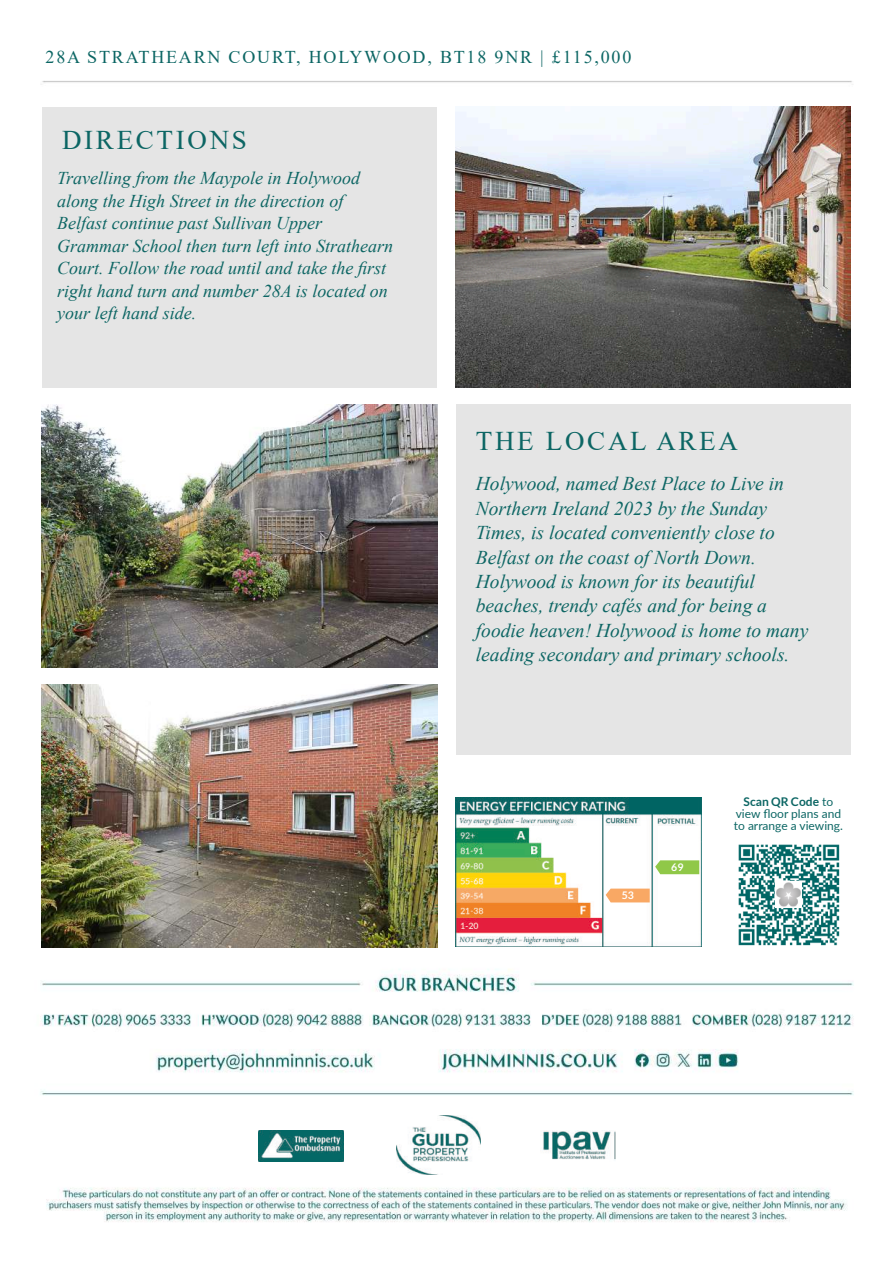
<style>
.page{position:relative;width:893px;height:1263px;background:#fff}
.page>*{position:absolute;margin:0;border:0;box-sizing:border-box;transform-origin:0 0}
.t1{font:27px "Times New Roman";letter-spacing:.1em;color:#0c6664}
.t2{font:italic 19.5px/24.5px "Times New Roman";color:#0d6664}
.t3{font:italic 18px/22.5px "Times New Roman";color:#0d6664}
.t4{font:18px "Times New Roman";letter-spacing:.1em;color:#0c6664}
.t5{font:12px/12px "Lato";color:#0c6664;text-align:center}
.t6{font:700 10.5px "Lato";color:#fff}
.s1{font-weight:700}
</style>
<div class="page">
<img style="left:40px;top:81px;width:814px;height:1141px">
<img style="left:540px;top:1130px;width:76px;height:32px">
<img style="left:258px;top:1130px;width:86px;height:32px">
<img style="left:397px;top:1115px;width:83px;height:59px">
<img style="left:734px;top:840px;width:108px;height:108px">
<img style="left:456px;top:797px;width:245px;height:149px">
<svg style="left:606px;top:888px;width:44px;height:14px"></svg>
<svg style="left:655px;top:860px;width:44px;height:14px"></svg>
<div style="left:43px;top:107px;width:394px;height:281px;background:#e5e5e5"></div>
<img style="left:456px;top:107px;width:394px;height:281px">
<img style="left:42px;top:404px;width:395px;height:264px">
<img style="left:42px;top:684px;width:395px;height:264px">
<div style="left:456px;top:404px;width:394px;height:350px;background:#e5e5e5"></div>
<p class="t4" style="left:46px;top:50px;width:587px">28A STRATHEARN COURT, HOLYWOOD, BT18 9NR | £115,000</p>
<h1 class="t1" style="left:62px;top:131px;width:186px">DIRECTIONS</h1>
<p class="t3" style="left:57px;top:169px;width:337px">Travelling from the Maypole in Holywood along the High Street in the direction of Belfast continue past Sullivan Upper Grammar School then turn left into Strathearn Court. Follow the road until and take the first right hand turn and number 28A is located on your left hand side.</p>
<h1 class="t1" style="left:476px;top:432px;width:264px">THE LOCAL AREA</h1>
<p class="t2" style="left:476px;top:473px;width:334px">Holywood, named Best Place to Live in Northern Ireland 2023 by the Sunday Times, is located conveniently close to Belfast on the coast of North Down.<br>Holywood is known for its beautiful beaches, trendy cafés and for being a foodie heaven! Holywood is home to many leading secondary and primary schools.</p>
<p class="t6" style="left:622px;top:891px;width:14px">53</p>
<p class="t6" style="left:671px;top:862px;width:14px">69</p>
<p class="t5" style="left:734px;top:797px;width:111px"><span class="s1">Scan QR Code</span> to view floor plans and to arrange a viewing.</p>
</div>
